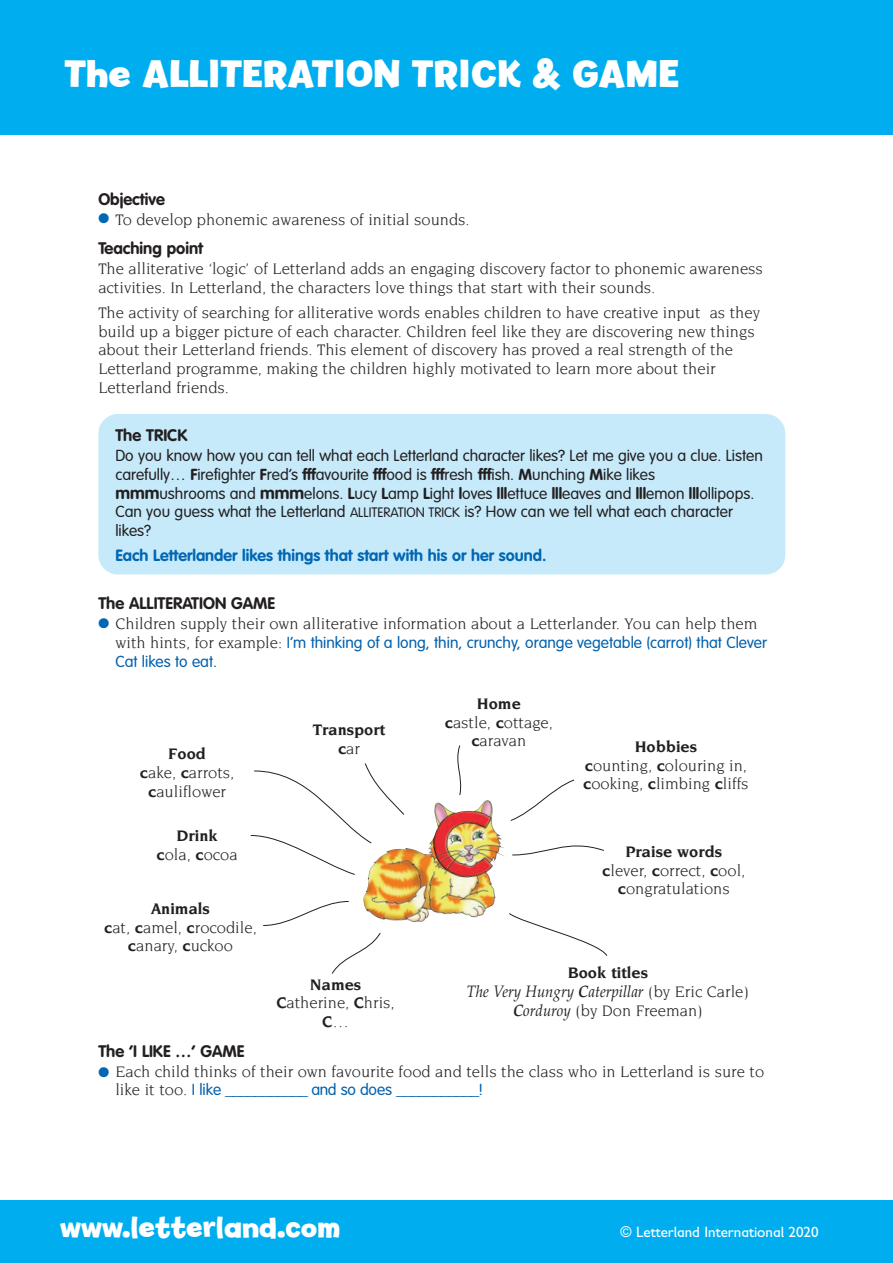
<style>
.page{position:relative;width:893px;height:1263px;background:#fff}
.page>*{position:absolute;margin:0;border:0;box-sizing:border-box;transform-origin:0 0}
.t1{font:700 40.5px "Billy";color:#fff}
.t2{font:700 30px "Billy";color:#fff}
.t3{font:16.5px/18.8px "Novarese";color:#231f20;text-align:center}
.t4{font:700 16.5px "VAG Rounded";color:#231f20}
.t5{font:italic 16.5px "Palatino";color:#231f20;scale:.9 1}
.t6{font:700 16.5px/18.8px "Novarese";color:#231f20;text-align:center}
.t7{font:700 16.2px "VAG Rounded";color:#0166b3}
.t8{font:300 15.75px/18.8px "VAG Rounded";color:#231f20}
.t9{font:300 15.75px/18.8px "VAG Rounded";color:#0160ae}
.t10{font:15px "HBJ Gill Sans";color:#fff}
.s1{font-family:"Monotype Sorts";font-size:13.5px;color:#0166b3}
.s2{font-weight:700}
.s3{font-weight:700;font-size:17.25px}
.s4{font-size:13.5px}
.s5{font-family:"Novarese";font-weight:400;font-size:16.5px;color:#231f20}
.s6{font-weight:400}
.s7{font-family:"Novarese";font-style:normal}
.s8{font-family:"Palatino";font-weight:700;font-style:italic}
.s9{font-family:"Palatino";font-style:italic}
</style>
<div class="page">
<div style="left:0;top:0;width:892px;height:135px;background:#00aeef"></div>
<div style="left:0;top:1200px;width:892px;height:63px;background:#00aeef"></div>
<div style="left:98px;top:414px;width:687px;height:160px;background:#c6eafa;border-radius:20px"></div>
<img style="left:498px;top:836px;width:6px;height:20px">
<svg style="left:250px;top:763px;width:154px;height:112px"></svg>
<svg style="left:263px;top:901px;width:86px;height:25px"></svg>
<svg style="left:332px;top:933px;width:48px;height:41px"></svg>
<svg style="left:509px;top:913px;width:98px;height:43px"></svg>
<svg style="left:512px;top:845px;width:92px;height:10px"></svg>
<svg style="left:510px;top:780px;width:64px;height:41px"></svg>
<svg style="left:457px;top:745px;width:5px;height:50px"></svg>
<h1 class="t1" style="left:64px;top:49px;width:616px">The ALLITERATION TRICK &amp; GAME</h1>
<p class="t4" style="left:98px;top:192px;width:68px">Objective</p>
<p class="t3" style="left:98px;top:211px;width:373px"><span class="s1">l</span> To develop phonemic awareness of initial sounds.</p>
<p class="t4" style="left:98px;top:242px;width:106px">Teaching point</p>
<p class="t3" style="left:98px;top:261px;width:666px;text-align:left">The alliterative ‘logic’ of Letterland adds an engaging discovery factor to phonemic awareness activities. In Letterland, the characters love things that start with their sounds.</p>
<p class="t3" style="left:98px;top:304px;width:663px;text-align:left">The activity of searching for alliterative words enables children to have creative input as they build up a bigger picture of each character. Children feel like they are discovering new things about their Letterland friends. This element of discovery has proved a real strength of the Letterland programme, making the children highly motivated to learn more about their Letterland friends.</p>
<p class="t4" style="left:115px;top:428px;width:74px">The TRICK</p>
<p class="t8" style="left:115px;top:448px;width:649px">Do you know how you can tell what each Letterland character likes? Let me give you a clue. Listen carefully… <span class="s2">F</span>irefighter <span class="s2">F</span>red’s <span class="s2">fff</span>avourite <span class="s2">fff</span>ood is <span class="s2">fff</span>resh <span class="s2">fff</span>ish. <span class="s2">M</span>unching <span class="s2">M</span>ike likes <span class="s3">mmm</span>ushrooms and <span class="s3">mmm</span>elons. <span class="s2">L</span>ucy <span class="s2">L</span>amp <span class="s2">L</span>ight <span class="s2">l</span>oves <span class="s2">lll</span>ettuce <span class="s2">lll</span>eaves and <span class="s2">lll</span>emon <span class="s2">lll</span>ollipops.<br>Can you guess what the Letterland <span class="s4">ALLITERATION TRICK</span> is? How can we tell what each character likes?</p>
<p class="t7" style="left:115px;top:549px;width:432px">Each Letterlander likes things that start with his or her sound.</p>
<p class="t4" style="left:98px;top:596px;width:178px">The ALLITERATION GAME</p>
<p class="t3" style="left:98px;top:615px;width:660px"><span class="s1">l</span> Children supply their own alliterative information about a Letterlander. You can help them</p>
<p class="t9" style="left:115px;top:634px;width:653px"><span class="s5">with hints, for example:</span> I’m thinking of a long, thin, crunchy, orange vegetable (carrot) that Clever<br>Cat likes to eat.</p>
<p class="t3" style="left:140px;top:746px;width:96px"><span class="s2">Food<br>c</span>ake, <span class="s2">c</span>arrots, <span class="s2">c</span>auliflower</p>
<p class="t3" style="left:156px;top:827px;width:83px"><span class="s2">Drink<br>c</span>ola, <span class="s2">c</span>ocoa</p>
<p class="t3" style="left:104px;top:900px;width:154px"><span class="s2">Animals<br>c</span>at, <span class="s2">c</span>amel, <span class="s2">c</span>rocodile, <span class="s2">c</span>anary, <span class="s2">c</span>uckoo</p>
<p class="t6" style="left:312px;top:722px;width:74px">Transport c<span class="s6">ar</span></p>
<p class="t3" style="left:276px;top:976px;width:120px"><span class="s2">Names<br>C</span>atherine, <span class="s2">C</span>hris,<br><span class="s2">C</span>…</p>
<p class="t3" style="left:445px;top:695px;width:110px"><span class="s2">Home<br>c</span>astle, <span class="s2">c</span>ottage, <span class="s2">c</span>aravan</p>
<p class="t3" style="left:583px;top:738px;width:167px"><span class="s2">Hobbies<br>c</span>ounting, <span class="s2">c</span>olouring in, <span class="s2">c</span>ooking, <span class="s2">c</span>limbing <span class="s2">c</span>liffs</p>
<p class="t3" style="left:602px;top:843px;width:145px"><span class="s2">Praise words c</span>lever, <span class="s2">c</span>orrect, <span class="s2">c</span>ool, <span class="s2">c</span>ongratulations</p>
<p class="t6" style="left:567px;top:965px;width:82px">Book titles</p>
<p class="t5" style="left:466px;top:985px;width:315px">The Very Hungry <span class="s2">C</span>aterpillar <span class="s7">(by Eric Carle)</span></p>
<p class="t3" style="left:513px;top:1002px;width:191px"><span class="s8">C</span><span class="s9">orduroy</span> (by Don Freeman)</p>
<p class="t4" style="left:98px;top:1044px;width:148px">The ‘I LIKE …’ GAME</p>
<p class="t3" style="left:98px;top:1063px;width:667px"><span class="s1">l</span> Each child thinks of their own favourite food and tells the class who in Letterland is sure to</p>
<p class="t9" style="left:115px;top:1081px;width:369px"><span class="s5">like it too.</span> I like ___________ and so does ___________!</p>
<h2 class="t2" style="left:60px;top:1209px;width:281px">www.letterland.com</h2>
<p class="t10" style="left:620px;top:1228px;width:200px">© Letterland International 2020</p>
</div>
